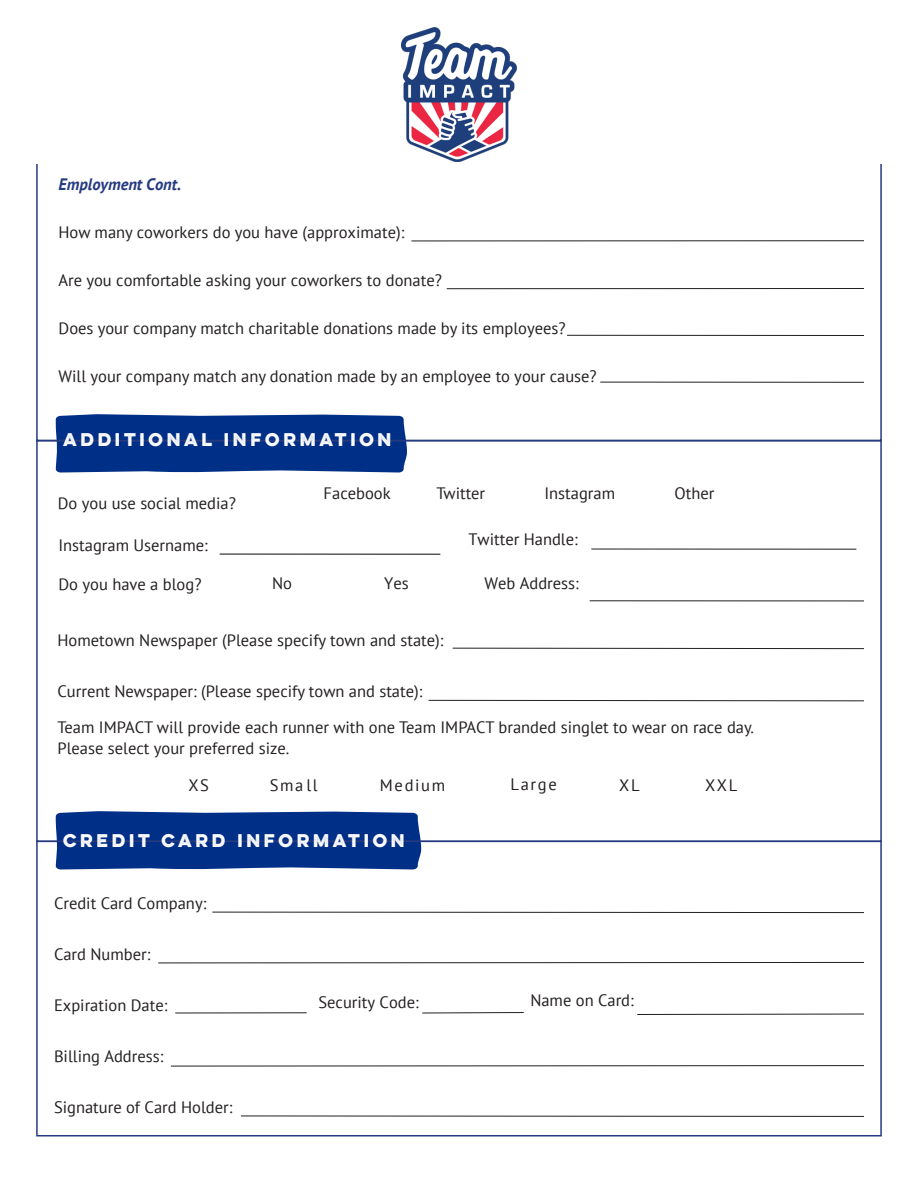
<style>
.page{position:relative;width:918px;height:1188px;background:#fff}
.page>*{position:absolute;margin:0;border:0;box-sizing:border-box;transform-origin:0 0}
.t1{font:16.5px/36px "PT Sans";color:#231f20}
.t2{font:16.5px "PT Sans";color:#231f20}
.t3{font:700 16.5px "Lulo One";color:#fff}
.t4{font:16.5px "PT Sans";color:#221e1f}
.t5{font:italic 700 16.5px "PT Sans";color:#253a80}
.s1{font-style:inherit}
</style>
<div class="page">
<svg style="left:56px;top:811px;width:365px;height:58px;background:#09368b"></svg>
<svg style="left:56px;top:414px;width:351px;height:59px;background:#0d398c"></svg>
<div style="left:36px;top:841px;width:846px;height:295px;border:2px solid #253a80"></div>
<hr style="left:411px;top:240px;width:453px;height:1px;background:#231f20">
<hr style="left:447px;top:288px;width:417px;height:1px;background:#231f20">
<hr style="left:567px;top:335px;width:297px;height:1px;background:#231f20">
<hr style="left:600px;top:382px;width:264px;height:1px;background:#231f20">
<img style="left:401px;top:28px;width:116px;height:133px">
<svg style="left:212px;top:911px;width:652px;height:2px"></svg>
<svg style="left:158px;top:962px;width:706px;height:2px"></svg>
<hr style="left:175px;top:1012px;width:132px;height:1px;background:#231f20">
<svg style="left:422px;top:1012px;width:102px;height:2px"></svg>
<svg style="left:637px;top:1013px;width:227px;height:2px"></svg>
<hr style="left:590px;top:600px;width:274px;height:1px;background:#231f20">
<svg style="left:452px;top:647px;width:412px;height:2px"></svg>
<svg style="left:428px;top:700px;width:436px;height:2px"></svg>
<svg style="left:170px;top:1065px;width:694px;height:2px"></svg>
<svg style="left:241px;top:1115px;width:623px;height:2px"></svg>
<hr style="left:591px;top:549px;width:265px;height:1px;background:#231f20">
<hr style="left:220px;top:554px;width:220px;height:1px;background:#231f20">
<p class="t5" style="left:59px;top:173px;width:124px">Employment Cont.</p>
<p class="t1" style="left:59px;top:213px;width:347px">How many coworkers do you have (approximate):</p>
<p class="t1" style="left:59px;top:261px;width:385px">Are you comfortable asking your coworkers to donate?</p>
<p class="t1" style="left:59px;top:309px;width:509px">Does your company match charitable donations made by its employees?</p>
<p class="t1" style="left:59px;top:357px;width:540px">Will your company match any donation made by an employee to your cause?</p>
<p class="t3" style="left:63px;top:427px;width:334px">ADDITIONAL INFORMATION</p>
<p class="t4" style="left:58px;top:492px;width:180px">Do you use social media?</p>
<p class="t2" style="left:58px;top:535px;width:151px">Instagram Username:</p>
<p class="t1" style="left:58px;top:566px;width:145px">Do you have a blog?</p>
<p class="t1" style="left:272px;top:565px;width:21px">No</p>
<p class="t2" style="left:324px;top:482px;width:69px">Facebook</p>
<p class="t2" style="left:436px;top:482px;width:50px">Twitter</p>
<p class="t2" style="left:675px;top:482px;width:41px">Other</p>
<p class="t1" style="left:544px;top:475px;width:72px">Instagram</p>
<p class="t4" style="left:469px;top:528px;width:111px">Twitter Handle:</p>
<p class="t1" style="left:485px;top:565px;width:96px">Web Address:</p>
<p class="t1" style="left:58px;top:621px;width:387px">Hometown Newspaper (Please specify town and state):</p>
<p class="t1" style="left:58px;top:672px;width:698px">Current Newspaper: (Please specify town and state):<br>Team IMPACT will provide each runner with one Team IMPACT branded singlet to wear on race day.</p>
<p class="t1" style="left:58px;top:729px;width:233px">Please select your preferred size.</p>
<p class="t1" style="left:188px;top:767px;width:22px">XS</p>
<p class="t1" style="left:270px;top:767px;width:49px">Sma<span class="s1">ll</span></p>
<p class="t2" style="left:380px;top:775px;width:67px">Medium</p>
<p class="t2" style="left:507px;top:774px;width:51px">L<span class="s1">L</span>arge</p>
<p class="t1" style="left:619px;top:767px;width:22px">XL</p>
<p class="t1" style="left:705px;top:767px;width:56px">XXL<span class="s1">XL</span></p>
<p class="t3" style="left:63px;top:828px;width:347px">CREDIT CARD INFORMATION</p>
<p class="t1" style="left:54px;top:885px;width:154px">Credit Card Company:</p>
<p class="t1" style="left:54px;top:936px;width:98px">Card Number:</p>
<p class="t1" style="left:54px;top:987px;width:115px">Expiration Date:</p>
<p class="t1" style="left:54px;top:1038px;width:111px">Billing Address:</p>
<p class="t1" style="left:54px;top:1089px;width:180px">Signature of Card Holder:</p>
<p class="t1" style="left:318px;top:984px;width:102px">Security Code:</p>
<p class="t1" style="left:530px;top:982px;width:105px">Name on Card:</p>
</div>
